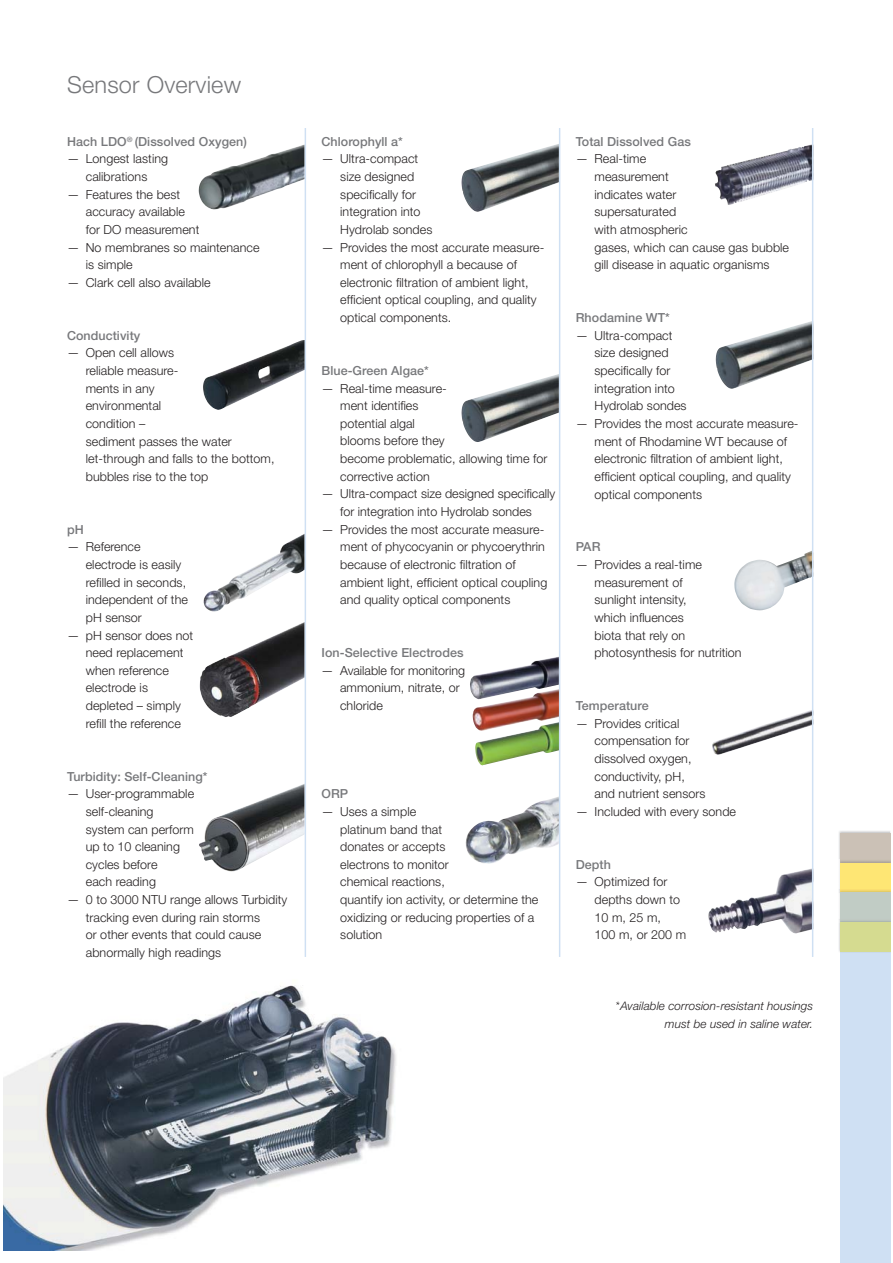
<style>
.page{position:relative;width:893px;height:1263px;background:#fff}
.page>*{position:absolute;margin:0;border:0;box-sizing:border-box;transform-origin:0 0}
.t1{font:300 23.55px "Helvetica Neue LT";letter-spacing:.01em;color:#77787b}
.t2{font:300 12.45px/17.7px "Helvetica Neue LT";letter-spacing:.005em;color:#231f20}
.t3{font:500 12.45px "Helvetica Neue LT";letter-spacing:.005em;color:#77787b}
.t4{font:italic 300 11.7px/17.7px "Helvetica Neue LT";letter-spacing:.005em;color:#231f20;text-align:right}
</style>
<div class="page">
<img style="left:199px;top:145px;width:105px;height:64px">
<img style="left:715px;top:144px;width:96px;height:61px">
<img style="left:715px;top:321px;width:96px;height:68px">
<img style="left:461px;top:144px;width:98px;height:68px">
<img style="left:461px;top:374px;width:98px;height:68px">
<img style="left:199px;top:784px;width:105px;height:87px">
<img style="left:712px;top:710px;width:99px;height:45px">
<img style="left:708px;top:869px;width:103px;height:64px">
<img style="left:734px;top:551px;width:77px;height:59px">
<img style="left:204px;top:534px;width:100px;height:77px">
<img style="left:200px;top:622px;width:104px;height:95px">
<img style="left:203px;top:340px;width:101px;height:70px">
<img style="left:470px;top:657px;width:89px;height:36px">
<img style="left:475px;top:731px;width:86px;height:34px">
<img style="left:472px;top:689px;width:87px;height:42px">
<svg style="left:560px;top:652px;width:1px;height:101px"></svg>
<img style="left:465px;top:796px;width:94px;height:68px">
<img style="left:3px;top:985px;width:393px;height:265px">
<div style="left:840px;top:951px;width:50px;height:311px;background:#cfe0f3"></div>
<img style="left:839px;top:831px;width:51px;height:28px">
<div style="left:840px;top:834px;width:50px;height:29px;background:#cbc1b6"></div>
<img style="left:839px;top:864px;width:1px;height:55px">
<div style="left:840px;top:863px;width:50px;height:29px;background:#fee674"></div>
<div style="left:840px;top:893px;width:50px;height:29px;background:#c1ccc5"></div>
<img style="left:839px;top:919px;width:1px;height:33px">
<div style="left:840px;top:922px;width:50px;height:30px;background:#d5db90"></div>
<hr style="left:304px;top:128px;width:2px;height:829px;background:#cfe0f3">
<hr style="left:559px;top:128px;width:1px;height:829px;background:#cfe0f3">
<hr style="left:811px;top:128px;width:2px;height:829px;background:#cfe0f3">
<h1 class="t1" style="left:67px;top:76px;width:176px">Sensor Overview</h1>
<p class="t3" style="left:67px;top:137px;width:181px">Hach LDO<sup>®</sup> (Dissolved Oxygen)</p>
<p class="t2" style="left:67px;top:151px;width:103px;text-align:center">— Longest lasting calibrations</p>
<p class="t2" style="left:86px;top:186px;width:115px;text-indent:-19px">— Features the best accuracy available for DO measurement</p>
<p class="t2" style="left:86px;top:239px;width:175px;text-indent:-19px">— No membranes so maintenance is simple</p>
<p class="t2" style="left:67px;top:275px;width:145px">— Clark cell also available</p>
<p class="t3" style="left:67px;top:331px;width:75px">Conductivity</p>
<p class="t2" style="left:86px;top:345px;width:190px;text-indent:-19px">— Open cell allows<br>reliable measure-<br>ments in any<br>environmental<br>condition –<br>sediment passes the water let-through and falls to the bottom, bubbles rise to the top</p>
<p class="t3" style="left:67px;top:525px;width:18px">pH</p>
<p class="t2" style="left:86px;top:539px;width:104px;text-indent:-19px">— Reference electrode is easily refilled in seconds, independent of the pH sensor</p>
<p class="t2" style="left:86px;top:627px;width:109px;text-indent:-19px">— pH sensor does not need replacement when reference electrode is depleted – simply refill the reference</p>
<p class="t3" style="left:67px;top:772px;width:142px">Turbidity: Self-Cleaning*</p>
<p class="t2" style="left:86px;top:786px;width:110px;text-indent:-19px">— User-programmable self-cleaning system can perform up to 10 cleaning cycles before<br>each reading</p>
<p class="t2" style="left:86px;top:892px;width:203px;text-indent:-19px">— 0 to 3000 NTU range allows Turbidity tracking even during rain storms<br>or other events that could cause abnormally high readings</p>
<p class="t3" style="left:321px;top:137px;width:83px">Chlorophyll a*</p>
<p class="t2" style="left:340px;top:151px;width:94px;text-indent:-19px">— Ultra-compact size designed specifically for integration into<br>Hydrolab sondes</p>
<p class="t2" style="left:340px;top:239px;width:205px;text-indent:-19px">— Provides the most accurate measure&shy;ment of chlorophyll a because of electronic filtration of ambient light, efficient optical coupling, and quality optical components.</p>
<p class="t3" style="left:321px;top:366px;width:109px">Blue-Green Algae*</p>
<p class="t2" style="left:340px;top:380px;width:209px;text-indent:-19px">— Real-time measure-<br>ment identifies<br>potential algal<br>blooms before they<br>become problematic, allowing time for corrective action</p>
<p class="t2" style="left:321px;top:486px;width:235px;text-align:center">— Ultra-compact size designed specifically for integration into Hydrolab sondes</p>
<p class="t2" style="left:340px;top:521px;width:208px;text-indent:-19px">— Provides the most accurate measure&shy;ment of phycocyanin or phycoerythrin because of electronic filtration of ambient light, efficient optical coupling and quality optical components</p>
<p class="t3" style="left:321px;top:648px;width:143px">Ion-Selective Electrodes</p>
<p class="t2" style="left:340px;top:663px;width:126px;text-indent:-19px">— Available for monitoring ammonium, nitrate, or chloride</p>
<p class="t3" style="left:321px;top:789px;width:28px">ORP</p>
<p class="t2" style="left:340px;top:804px;width:200px;text-indent:-19px">— Uses a simple<br>platinum band that<br>donates or accepts<br>electrons to monitor<br>chemical reactions,<br>quantify ion activity, or determine the oxidizing or reducing properties of a solution</p>
<p class="t3" style="left:575px;top:137px;width:117px">Total Dissolved Gas</p>
<p class="t2" style="left:594px;top:151px;width:196px;text-indent:-19px">— Real-time<br>measurement<br>indicates water<br>supersaturated<br>with atmospheric<br>gases, which can cause gas bubble gill disease in aquatic organisms</p>
<p class="t3" style="left:575px;top:313px;width:95px">Rhodamine WT*</p>
<p class="t2" style="left:594px;top:328px;width:94px;text-indent:-19px">— Ultra-compact size designed specifically for integration into<br>Hydrolab sondes</p>
<p class="t2" style="left:594px;top:416px;width:205px;text-indent:-19px">— Provides the most accurate measure&shy;ment of Rhodamine WT because of electronic filtration of ambient light, efficient optical coupling, and quality optical components</p>
<p class="t3" style="left:575px;top:543px;width:26px">PAR</p>
<p class="t2" style="left:594px;top:557px;width:148px;text-indent:-19px">— Provides a real-time measurement of<br>sunlight intensity,<br>which influences<br>biota that rely on photosynthesis for nutrition</p>
<p class="t3" style="left:575px;top:701px;width:74px">Temperature</p>
<p class="t2" style="left:594px;top:716px;width:112px;text-indent:-19px">— Provides critical compensation for dissolved oxygen, conductivity, pH, and nutrient sensors</p>
<p class="t2" style="left:575px;top:804px;width:162px">— Included with every sonde</p>
<p class="t3" style="left:575px;top:860px;width:37px">Depth</p>
<p class="t2" style="left:594px;top:874px;width:93px;text-indent:-19px">— Optimized for depths down to<br>10 m, 25 m,<br>100 m, or 200 m</p>
<p class="t4" style="left:615px;top:998px;width:199px">*Available corrosion-resistant housings must be used in saline water.</p>
</div>
